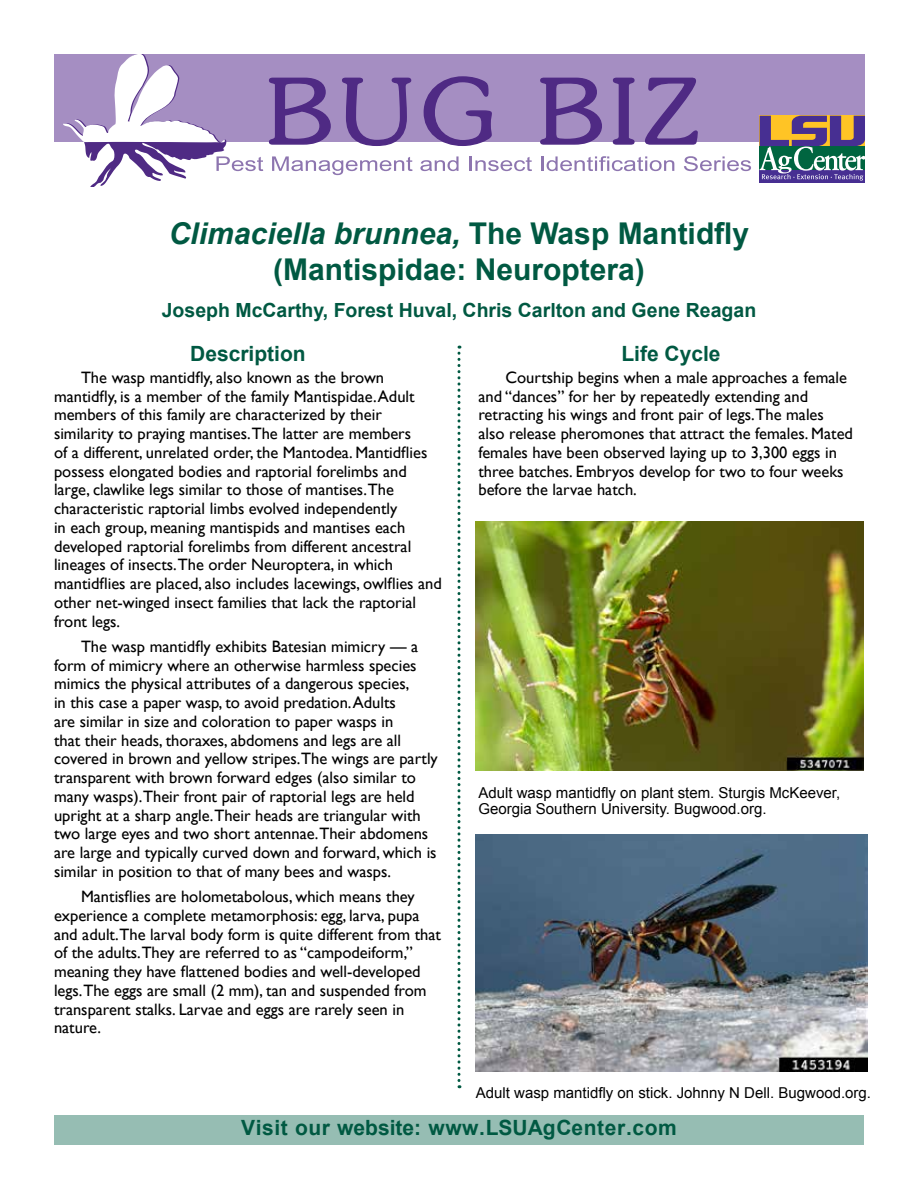
<style>
.page{position:relative;width:918px;height:1188px;background:#fff}
.page>*{position:absolute;margin:0;border:0;box-sizing:border-box;transform-origin:0 0}
.Headline_h1{font:italic 700 30px "Arial";color:#005942}
.Headline_h1-2{font:700 30px "Arial";color:#005942}
.Subhead_1_-_centered{font:700 21px "Arial";letter-spacing:.03em;color:#005942}
.Subhead_1_-_centered-2{font:700 21px "Arial";color:#005942}
.authors_large_p{font:700 19.5px "Arial";color:#005942}
.Body_text{font:16.5px/18.8px "Gill Sans";color:#000}
.t1{font:15px/16.5px "Arial";color:#000}
.s1{font-style:normal}
</style>
<div class="page">
<div style="left:54px;top:54px;width:811px;height:88px;background:#a58ec2"></div>
<svg style="left:423px;top:76px;width:69px;height:70px"></svg>
<svg style="left:540px;top:77px;width:62px;height:68px"></svg>
<svg style="left:612px;top:77px;width:23px;height:68px"></svg>
<svg style="left:645px;top:77px;width:53px;height:68px"></svg>
<svg style="left:63px;top:54px;width:350px;height:133px"></svg>
<svg style="left:420px;top:156px;width:39px;height:15px"></svg>
<hr style="left:469px;top:156px;width:3px;height:15px;background:#4f2a84">
<svg style="left:475px;top:157px;width:57px;height:14px"></svg>
<hr style="left:541px;top:156px;width:3px;height:15px;background:#4f2a84">
<svg style="left:547px;top:156px;width:127px;height:15px"></svg>
<svg style="left:684px;top:156px;width:67px;height:15px"></svg>
<div style="left:760px;top:170px;width:105px;height:12px;background:#472f92"></div>
<svg style="left:760px;top:116px;width:105px;height:65px"></svg>
<img style="left:476px;top:834px;width:391px;height:237px">
<img style="left:476px;top:521px;width:388px;height:250px">
<svg style="left:458px;top:346px;width:2px;height:742px"></svg>
<div style="left:54px;top:1115px;width:810px;height:30px;background:#96bdb3"></div>
<h1 class="Headline_h1" style="left:169px;top:213px;width:582px">Climaciella brunnea, <span class="s1">The Wasp Mantidfly</span></h1>
<h1 class="Headline_h1-2" style="left:273px;top:249px;width:373px">(Mantispidae: Neuroptera)</h1>
<p class="authors_large_p" style="left:162px;top:297px;width:596px">Joseph McCarthy, Forest Huval, Chris Carlton and Gene Reagan</p>
<h2 class="Subhead_1_-_centered-2" style="left:190px;top:340px;width:117px">Description</h2>
<p class="Body_text" style="left:54px;top:368px;width:389px;text-indent:27px">The wasp mantidfly, also known as the brown mantidfly, is a member of the family Mantispidae. Adult members of this family are characterized by their similarity to praying mantises.The latter are members<br>of a different, unrelated order, the Mantodea. Mantidflies possess elongated bodies and raptorial forelimbs and large, clawlike legs similar to those of mantises.The characteristic raptorial limbs evolved independently<br>in each group, meaning mantispids and mantises each developed raptorial forelimbs from different ancestral lineages of insects.The order Neuroptera, in which mantidflies are placed, also includes lacewings, owlflies and other net-winged insect families that lack the raptorial front legs.</p>
<p class="Body_text" style="left:54px;top:637px;width:385px;text-indent:27px">The wasp mantidfly exhibits Batesian mimicry — a form of mimicry where an otherwise harmless species mimics the physical attributes of a dangerous species,<br>in this case a paper wasp, to avoid predation. Adults<br>are similar in size and coloration to paper wasps in<br>that their heads, thoraxes, abdomens and legs are all covered in brown and yellow stripes.The wings are partly transparent with brown forward edges (also similar to many wasps).Their front pair of raptorial legs are held upright at a sharp angle.Their heads are triangular with two large eyes and two short antennae.Their abdomens are large and typically curved down and forward, which is similar in position to that of many bees and wasps.</p>
<p class="Body_text" style="left:54px;top:887px;width:388px;text-indent:27px">Mantisflies are holometabolous, which means they experience a complete metamorphosis: egg, larva, pupa and adult.The larval body form is quite different from that of the adults.They are referred to as “campodeiform,” meaning they have flattened bodies and well-developed legs.The eggs are small (2 mm), tan and suspended from transparent stalks. Larvae and eggs are rarely seen in nature.</p>
<h2 class="Subhead_1_-_centered-2" style="left:621px;top:340px;width:101px">Life Cycle</h2>
<p class="Body_text" style="left:478px;top:368px;width:376px;text-indent:27px">Courtship begins when a male approaches a female and “dances” for her by repeatedly extending and retracting his wings and front pair of legs.The males also release pheromones that attract the females. Mated females have been observed laying up to 3,300 eggs in three batches. Embryos develop for two to four weeks before the larvae hatch.</p>
<p class="t1" style="left:478px;top:784px;width:363px">Adult wasp mantidfly on plant stem. Sturgis McKeever,<br>Georgia Southern University. Bugwood.org.</p>
<p class="t1" style="left:476px;top:1085px;width:397px">Adult wasp mantidfly on stick. Johnny N Dell. Bugwood.org.</p>
<h2 class="Subhead_1_-_centered" style="left:241px;top:1113px;width:437px">Visit our website: www.LSUAgCenter.com</h2>
</div>
